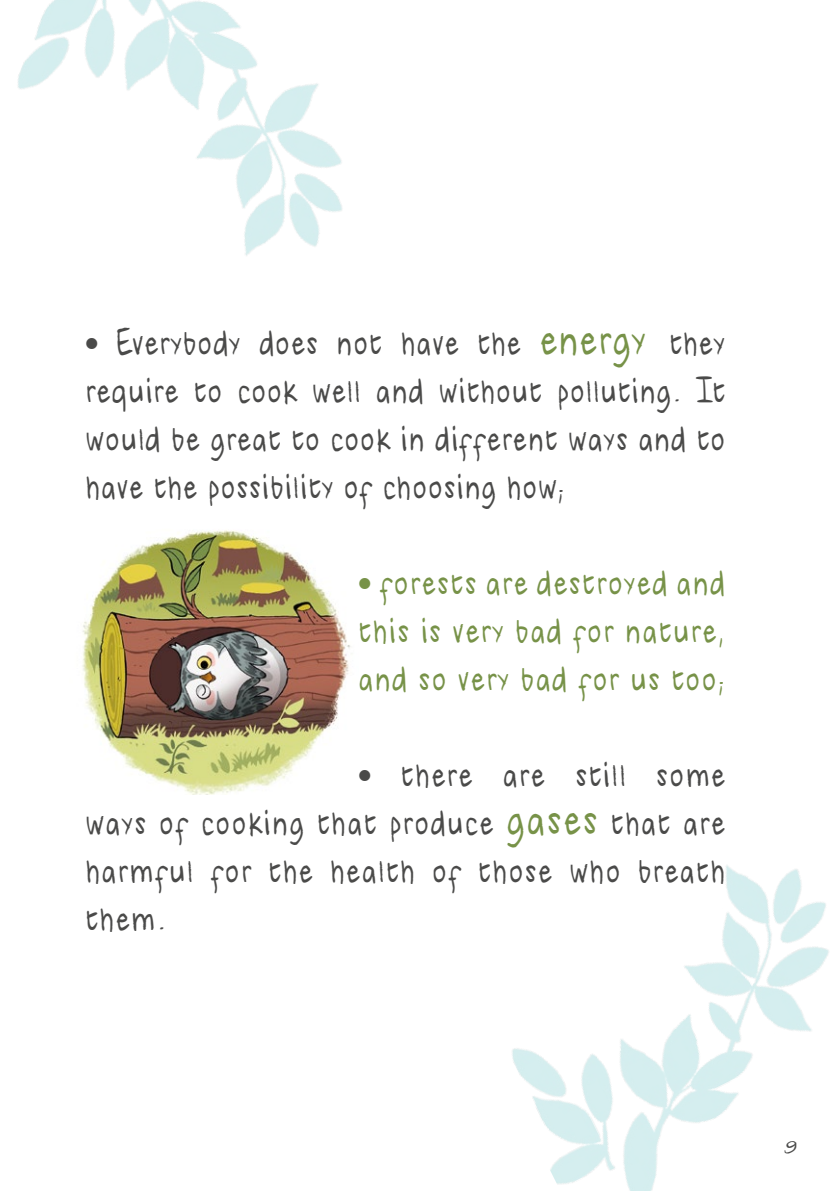
<style>
.page{position:relative;width:840px;height:1191px;background:#fff}
.page>*{position:absolute;margin:0;border:0;box-sizing:border-box;transform-origin:0 0}
.t1{font:32px/48px "Galuppolo";letter-spacing:-.01em;color:#4a4a49;text-align:justify}
.t2{font:32px/48px "Galuppolo";color:#779248;text-align:justify}
.t3{font:22px "Galuppolo";color:#4a4a49}
.s1{font-family:"Kristen ITC"}
.s2{font-size:40px;color:#779248}
</style>
<div class="page">
<img style="left:18px;top:0;width:324px;height:256px">
<img style="left:512px;top:865px;width:317px;height:326px">
<img style="left:82px;top:530px;width:269px;height:264px">
<p class="t1" style="left:85px;top:319px;width:642px"><span class="s1">•</span> Everybody does not have the <span class="s2">energy</span> they require to cook well and without polluting. It would be great to cook in different ways and to have the possibility of choosing how;</p>
<p class="t2" style="left:358px;top:559px;width:369px"><span class="s1">•</span> forests are destroyed and this is very bad for nature, and so very bad for us too;</p>
<p class="t1" style="left:85px;top:751px;width:642px;text-indent:273px"><span class="s1">•</span> there are still some ways of cooking that produce <span class="s2">gases</span> that are harmful for the health of those who breath them.</p>
<p class="t3" style="left:783px;top:1129px;width:15px">9</p>
</div>
